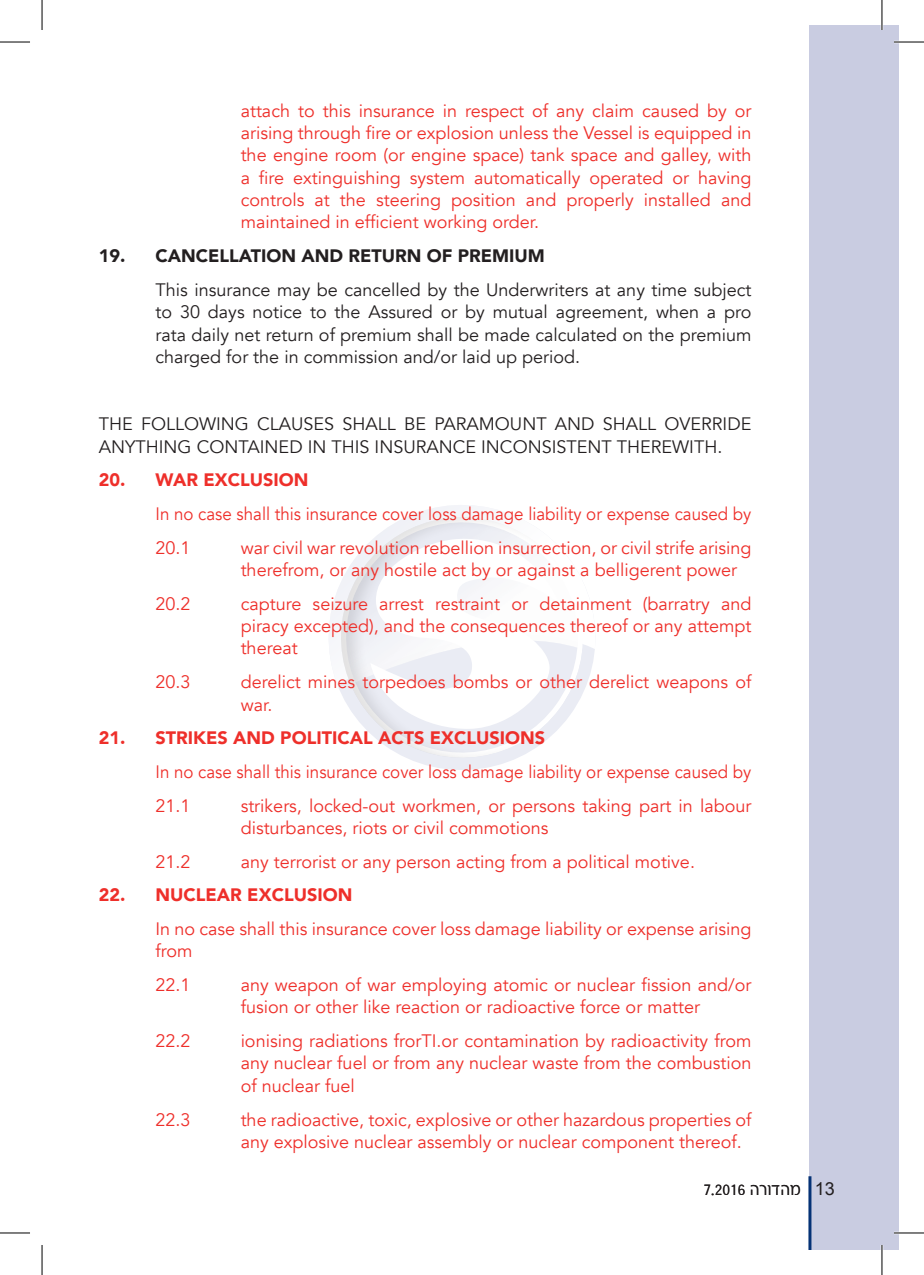
<style>
.page{position:relative;width:924px;height:1275px;background:#fff}
.page>*{position:absolute;margin:0;border:0;box-sizing:border-box;transform-origin:0 0}
.t1{font:19px "Fb Eleganti";color:#231f20}
.t2{font:18px "Avenir";color:#ee2f2a}
.t3{font:18px "Avenir";color:#231f20}
.t4{font:18px "Avenir";color:#ee2f2a;scale:.94 1}
.t5{font:900 18px "Avenir";color:#ee2f2a}
.t6{font:900 18px "Avenir";color:#231f20}
.t7{font:18px "Arial";color:#231f20}
</style>
<div class="page">
<div style="left:809px;top:25px;width:89px;height:1225px;background:#c9cce1"></div>
<hr style="left:808px;top:1176px;width:3px;height:74px;background:#053276">
<svg style="left:329px;top:505px;width:266px;height:265px"></svg>
<svg style="left:370px;top:535px;width:189px;height:194px"></svg>
<hr style="left:893px;top:41px;width:30px;height:2px;background:#fff">
<hr style="left:893px;top:1231px;width:30px;height:3px;background:#fff">
<hr style="left:880px;top:0;width:2px;height:30px;background:#fff">
<hr style="left:880px;top:1245px;width:2px;height:30px;background:#fff">
<hr style="left:0;top:42px;width:30px;height:1px;background:#000">
<hr style="left:893px;top:42px;width:30px;height:1px;background:#000">
<hr style="left:0;top:1232px;width:30px;height:1px;background:#000">
<hr style="left:893px;top:1232px;width:30px;height:1px;background:#000">
<hr style="left:42px;top:0;width:1px;height:30px;background:#000">
<hr style="left:42px;top:1245px;width:1px;height:30px;background:#000">
<hr style="left:881px;top:0;width:1px;height:30px;background:#000">
<hr style="left:881px;top:1245px;width:1px;height:30px;background:#000">
<p class="t6" style="left:99px;top:240px;width:28px">19.</p>
<p class="t2" style="left:240px;top:100px;width:512px">attach to this insurance in respect of any claim caused by or</p>
<p class="t2" style="left:240px;top:122px;width:512px">arising through fire or explosion unless the Vessel is equipped in</p>
<p class="t2" style="left:240px;top:144px;width:512px">the engine room (or engine space) tank space and galley, with</p>
<p class="t2" style="left:240px;top:167px;width:11px">a</p>
<p class="t2" style="left:259px;top:167px;width:27px">fire</p>
<p class="t2" style="left:293px;top:167px;width:109px">extinguishing</p>
<p class="t2" style="left:409px;top:167px;width:57px">system</p>
<p class="t2" style="left:474px;top:167px;width:108px">automatically</p>
<p class="t2" style="left:589px;top:167px;width:75px">operated</p>
<p class="t2" style="left:672px;top:167px;width:18px">or</p>
<p class="t2" style="left:697px;top:167px;width:55px">having</p>
<p class="t2" style="left:240px;top:189px;width:65px">controls</p>
<p class="t2" style="left:314px;top:189px;width:17px">at</p>
<p class="t2" style="left:340px;top:189px;width:27px">the</p>
<p class="t2" style="left:376px;top:189px;width:66px">steering</p>
<p class="t2" style="left:451px;top:189px;width:66px">position</p>
<p class="t2" style="left:525px;top:189px;width:32px">and</p>
<p class="t2" style="left:566px;top:189px;width:69px">properly</p>
<p class="t2" style="left:643px;top:189px;width:68px">installed</p>
<p class="t2" style="left:720px;top:189px;width:32px">and</p>
<p class="t2" style="left:240px;top:211px;width:300px">maintained in efficient working order.</p>
<p class="t6" style="left:155px;top:240px;width:390px">CANCELLATION AND RETURN OF PREMIUM</p>
<p class="t3" style="left:155px;top:279px;width:597px">This insurance may be cancelled by the Underwriters at any time subject</p>
<p class="t3" style="left:155px;top:301px;width:597px">to 30 days notice to the Assured or by mutual agreement, when a pro</p>
<p class="t3" style="left:155px;top:323px;width:597px">rata daily net return of premium shall be made calculated on the premium</p>
<p class="t3" style="left:155px;top:346px;width:426px">charged for the in commission and/or laid up period.</p>
<p class="t3" style="left:99px;top:413px;width:36px">THE</p>
<p class="t3" style="left:141px;top:413px;width:109px">FOLLOWING</p>
<p class="t3" style="left:257px;top:413px;width:79px">CLAUSES</p>
<p class="t3" style="left:342px;top:413px;width:55px">SHALL</p>
<p class="t3" style="left:404px;top:413px;width:24px">BE</p>
<p class="t3" style="left:434px;top:413px;width:114px">PARAMOUNT</p>
<p class="t3" style="left:554px;top:413px;width:41px">AND</p>
<p class="t3" style="left:602px;top:413px;width:55px">SHALL</p>
<p class="t3" style="left:664px;top:413px;width:88px">OVERRIDE</p>
<p class="t3" style="left:99px;top:436px;width:625px">ANYTHING CONTAINED IN THIS INSURANCE INCONSISTENT THEREWITH.</p>
<p class="t5" style="left:99px;top:464px;width:28px">20.</p>
<p class="t5" style="left:155px;top:464px;width:154px">WAR EXCLUSION</p>
<p class="t4" style="left:155px;top:503px;width:635px">In no case shall this insurance cover loss damage liability or expense caused by</p>
<p class="t2" style="left:155px;top:537px;width:37px">20.1</p>
<p class="t2" style="left:240px;top:537px;width:512px">war civil war revolution rebellion insurrection, or civil strife arising</p>
<p class="t2" style="left:240px;top:559px;width:497px">therefrom, or any hostile act by or against a belligerent power</p>
<p class="t2" style="left:155px;top:593px;width:37px">20.2</p>
<p class="t2" style="left:240px;top:593px;width:62px">capture</p>
<p class="t2" style="left:312px;top:593px;width:57px">seizure</p>
<p class="t2" style="left:379px;top:593px;width:46px">arrest</p>
<p class="t2" style="left:435px;top:593px;width:66px">restraint</p>
<p class="t2" style="left:511px;top:593px;width:18px">or</p>
<p class="t2" style="left:539px;top:593px;width:93px">detainment</p>
<p class="t2" style="left:642px;top:593px;width:68px">(barratry</p>
<p class="t2" style="left:720px;top:593px;width:32px">and</p>
<p class="t2" style="left:240px;top:615px;width:512px">piracy excepted ,) and the consequences thereof or any attempt</p>
<p class="t2" style="left:240px;top:637px;width:58px">thereat</p>
<p class="t2" style="left:155px;top:671px;width:37px">20.3</p>
<p class="t2" style="left:240px;top:671px;width:512px">derelict mines torpedoes bombs or other derelict weapons of</p>
<p class="t2" style="left:240px;top:693px;width:33px">war.</p>
<p class="t5" style="left:99px;top:722px;width:28px">21.</p>
<p class="t5" style="left:155px;top:722px;width:391px">STRIKES AND POLITICAL ACTS EXCLUSIONS</p>
<p class="t4" style="left:155px;top:761px;width:635px">In no case shall this insurance cover loss damage liability or expense caused by</p>
<p class="t2" style="left:155px;top:794px;width:37px">21.1</p>
<p class="t2" style="left:240px;top:794px;width:512px">strikers, locked-out workmen, or persons taking part in labour</p>
<p class="t2" style="left:240px;top:817px;width:309px">disturbances, riots or civil commotions</p>
<p class="t2" style="left:155px;top:850px;width:37px">21.2</p>
<p class="t2" style="left:240px;top:850px;width:455px">any terrorist or any person acting from a political motive.</p>
<p class="t5" style="left:99px;top:879px;width:28px">22.</p>
<p class="t5" style="left:155px;top:879px;width:198px">NUCLEAR EXCLUSION</p>
<p class="t2" style="left:155px;top:918px;width:597px">In no case shall this insurance cover loss damage liability or expense arising</p>
<p class="t2" style="left:155px;top:940px;width:38px">from</p>
<p class="t2" style="left:155px;top:974px;width:37px">22.1</p>
<p class="t2" style="left:240px;top:974px;width:512px">any weapon of war employing atomic or nuclear fission and/or</p>
<p class="t2" style="left:240px;top:996px;width:460px">fusion or other like reaction or radioactive force or matter</p>
<p class="t2" style="left:155px;top:1030px;width:37px">22.2</p>
<p class="t2" style="left:240px;top:1030px;width:512px">ionising radiations frorTI.or contamination by radioactivity from</p>
<p class="t2" style="left:240px;top:1052px;width:512px">any nuclear fuel or from any nuclear waste from the combustion</p>
<p class="t2" style="left:240px;top:1075px;width:116px">of nuclear fuel</p>
<p class="t2" style="left:155px;top:1108px;width:37px">22.3</p>
<p class="t2" style="left:240px;top:1108px;width:512px">the radioactive, toxic, explosive or other hazardous properties of</p>
<p class="t2" style="left:240px;top:1131px;width:502px">any explosive nuclear assembly or nuclear component thereof.</p>
<p class="t1" style="left:703px;top:1181px;width:99px">7.2016 מהד ו רה</p>
<p class="t7" style="left:814px;top:1177px;width:22px">13</p>
</div>
